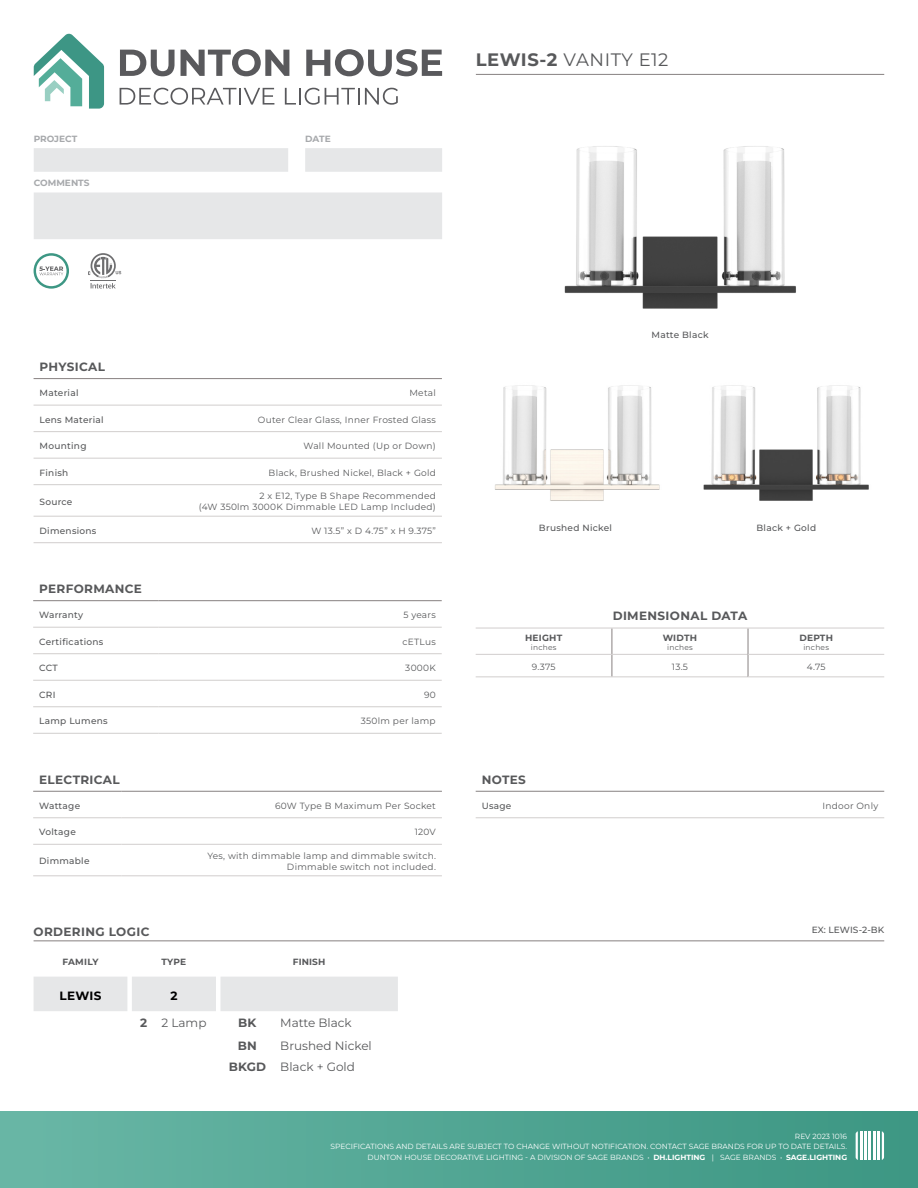
<style>
.page{position:relative;width:918px;height:1188px;background:#fff}
.page>*{position:absolute;margin:0;border:0;box-sizing:border-box;transform-origin:0 0}
.t1{font:18px "Montserrat";letter-spacing:.03em;color:#58595b}
.t2{font:700 12px "Montserrat";letter-spacing:.03em;color:#58595b}
.t3{font:12px/20.2px "Montserrat";color:#58595b}
.t4{font:700 12px "Montserrat";letter-spacing:.025em;color:#000}
.t5{font:9px/10.8px "Montserrat";letter-spacing:.03em;color:#58595b;text-align:right}
.t6{font:500 9px "Montserrat";letter-spacing:.03em;color:#58595b}
.t7{font:700 9px "Montserrat";letter-spacing:.025em;color:#58595b}
.t8{font:700 9px "Montserrat";color:#a7a9ac}
.t9{font:500 9px "Montserrat";letter-spacing:.005em;color:#58595b}
.t10{font:7.5px/10.5px "Montserrat";color:#fff;text-align:right}
.t11{font:7.5px "Montserrat";letter-spacing:.03em;color:#58595b}
.s1{font-weight:700}
</style>
<div class="page">
<svg style="left:34px;top:148px;width:408px;height:91px"></svg>
<hr style="left:476px;top:74px;width:408px;height:1px;background:#878181">
<svg style="left:34px;top:33px;width:70px;height:76px"></svg>
<svg style="left:120px;top:50px;width:55px;height:26px"></svg>
<svg style="left:181px;top:49px;width:108px;height:27px"></svg>
<svg style="left:306px;top:49px;width:136px;height:27px"></svg>
<svg style="left:120px;top:88px;width:154px;height:17px"></svg>
<svg style="left:285px;top:88px;width:74px;height:17px"></svg>
<svg style="left:365px;top:88px;width:33px;height:17px"></svg>
<div style="left:0;top:1111px;width:918px;height:77px;background:linear-gradient(to right,#68b6a5,#3d9783)"></div>
<hr style="left:864px;top:1131px;width:3px;height:29px;background:#fff">
<hr style="left:873px;top:1131px;width:2px;height:29px;background:#fff">
<hr style="left:860px;top:1131px;width:2px;height:29px;background:#fff">
<hr style="left:869px;top:1131px;width:2px;height:29px;background:#fff">
<svg style="left:882px;top:1131px;width:2px;height:29px"></svg>
<hr style="left:877px;top:1131px;width:3px;height:29px;background:#fff">
<svg style="left:856px;top:1131px;width:2px;height:29px"></svg>
<svg style="left:34px;top:253px;width:35px;height:36px"></svg>
<svg style="left:88px;top:253px;width:33px;height:36px"></svg>
<div style="left:34px;top:977px;width:364px;height:34px;background:#e6e7e8"></div>
<hr style="left:34px;top:378px;width:101px;height:1px;background:#878181">
<hr style="left:135px;top:378px;width:307px;height:1px;background:#878181">
<hr style="left:34px;top:405px;width:101px;height:1px;background:#d1cecd">
<hr style="left:135px;top:405px;width:307px;height:1px;background:#d1cecd">
<hr style="left:34px;top:431px;width:101px;height:1px;background:#d1cecd">
<hr style="left:135px;top:431px;width:307px;height:1px;background:#d1cecd">
<hr style="left:34px;top:458px;width:101px;height:1px;background:#d1cecd">
<hr style="left:135px;top:458px;width:307px;height:1px;background:#d1cecd">
<hr style="left:34px;top:484px;width:101px;height:1px;background:#d1cecd">
<hr style="left:135px;top:484px;width:307px;height:1px;background:#d1cecd">
<hr style="left:34px;top:516px;width:101px;height:1px;background:#d1cecd">
<hr style="left:135px;top:516px;width:307px;height:1px;background:#d1cecd">
<hr style="left:34px;top:542px;width:101px;height:1px;background:#d1cecd">
<hr style="left:135px;top:542px;width:307px;height:1px;background:#d1cecd">
<hr style="left:476px;top:791px;width:71px;height:1px;background:#878181">
<hr style="left:547px;top:791px;width:337px;height:1px;background:#878181">
<hr style="left:476px;top:818px;width:71px;height:1px;background:#d1cecd">
<hr style="left:547px;top:818px;width:337px;height:1px;background:#d1cecd">
<img style="left:564px;top:146px;width:232px;height:163px">
<img style="left:495px;top:385px;width:165px;height:116px">
<img style="left:703px;top:385px;width:166px;height:116px">
<svg style="left:612px;top:629px;width:1px;height:48px"></svg>
<hr style="left:476px;top:654px;width:136px;height:1px;background:#d1cecd">
<hr style="left:612px;top:654px;width:136px;height:1px;background:#d1cecd">
<hr style="left:476px;top:677px;width:136px;height:1px;background:#d1cecd">
<hr style="left:612px;top:677px;width:136px;height:1px;background:#d1cecd">
<svg style="left:748px;top:629px;width:1px;height:48px"></svg>
<hr style="left:748px;top:654px;width:136px;height:1px;background:#d1cecd">
<hr style="left:748px;top:677px;width:136px;height:1px;background:#d1cecd">
<hr style="left:476px;top:628px;width:136px;height:1px;background:#d1cecd">
<hr style="left:612px;top:628px;width:136px;height:1px;background:#d1cecd">
<hr style="left:748px;top:628px;width:136px;height:1px;background:#d1cecd">
<hr style="left:34px;top:941px;width:850px;height:1px;background:#878181">
<hr style="left:33px;top:818px;width:89px;height:1px;background:#d1cecd">
<hr style="left:122px;top:818px;width:320px;height:1px;background:#d1cecd">
<hr style="left:33px;top:844px;width:89px;height:1px;background:#d1cecd">
<hr style="left:122px;top:844px;width:320px;height:1px;background:#d1cecd">
<hr style="left:33px;top:876px;width:89px;height:1px;background:#d1cecd">
<hr style="left:122px;top:876px;width:320px;height:1px;background:#d1cecd">
<hr style="left:33px;top:791px;width:89px;height:1px;background:#878181">
<hr style="left:122px;top:791px;width:320px;height:1px;background:#878181">
<hr style="left:33px;top:600px;width:126px;height:1px;background:#878181">
<hr style="left:159px;top:600px;width:283px;height:1px;background:#878181">
<hr style="left:33px;top:627px;width:126px;height:1px;background:#d1cecd">
<hr style="left:159px;top:627px;width:283px;height:1px;background:#d1cecd">
<hr style="left:33px;top:653px;width:126px;height:1px;background:#d1cecd">
<hr style="left:159px;top:653px;width:283px;height:1px;background:#d1cecd">
<hr style="left:33px;top:680px;width:126px;height:1px;background:#d1cecd">
<hr style="left:159px;top:680px;width:283px;height:1px;background:#d1cecd">
<hr style="left:33px;top:707px;width:126px;height:1px;background:#d1cecd">
<hr style="left:159px;top:707px;width:283px;height:1px;background:#d1cecd">
<hr style="left:33px;top:733px;width:126px;height:1px;background:#d1cecd">
<hr style="left:159px;top:733px;width:283px;height:1px;background:#d1cecd">
<p class="t8" style="left:34px;top:133px;width:45px">PROJECT</p>
<p class="t8" style="left:305px;top:133px;width:27px">DATE</p>
<p class="t8" style="left:34px;top:177px;width:57px">COMMENTS</p>
<h1 class="t1" style="left:476px;top:47px;width:194px"><span class="s1">LEWIS-2</span> VANITY E12</h1>
<h2 class="t2" style="left:40px;top:359px;width:67px">PHYSICAL</h2>
<p class="t6" style="left:40px;top:387px;width:40px">Material</p>
<p class="t5" style="left:409px;top:387px;width:28px">Metal</p>
<p class="t6" style="left:40px;top:414px;width:66px">Lens Material</p>
<p class="t5" style="left:258px;top:414px;width:179px">Outer Clear Glass, Inner Frosted Glass</p>
<p class="t6" style="left:40px;top:440px;width:48px">Mounting</p>
<p class="t5" style="left:304px;top:440px;width:134px">Wall Mounted (Up or Down)</p>
<p class="t6" style="left:40px;top:467px;width:30px">Finish</p>
<p class="t5" style="left:269px;top:467px;width:169px">Black, Brushed Nickel, Black + Gold</p>
<p class="t6" style="left:40px;top:496px;width:34px">Source</p>
<p class="t5" style="left:199px;top:491px;width:239px">2 x E12, Type B Shape Recommended<br>(4W 350lm 3000K Dimmable LED Lamp Included)</p>
<p class="t6" style="left:40px;top:525px;width:58px">Dimensions</p>
<p class="t5" style="left:311px;top:525px;width:126px">W 13.5” x D 4.75” x H 9.375”</p>
<h2 class="t2" style="left:39px;top:581px;width:104px">PERFORMANCE</h2>
<p class="t6" style="left:39px;top:609px;width:45px">Warranty</p>
<p class="t5" style="left:403px;top:609px;width:34px">5 years</p>
<p class="t6" style="left:39px;top:636px;width:66px">Certifications</p>
<p class="t5" style="left:402px;top:636px;width:35px">cETLus</p>
<p class="t6" style="left:39px;top:662px;width:20px">CCT</p>
<p class="t5" style="left:405px;top:663px;width:32px">3000K</p>
<p class="t6" style="left:39px;top:689px;width:18px">CRI</p>
<p class="t5" style="left:424px;top:689px;width:13px">90</p>
<p class="t6" style="left:39px;top:715px;width:70px">Lamp Lumens</p>
<p class="t5" style="left:361px;top:716px;width:76px">350lm per lamp</p>
<h2 class="t2" style="left:39px;top:772px;width:82px">ELECTRICAL</h2>
<p class="t6" style="left:39px;top:800px;width:43px">Wattage</p>
<p class="t5" style="left:275px;top:800px;width:162px">60W Type B Maximum Per Socket</p>
<p class="t6" style="left:39px;top:826px;width:38px">Voltage</p>
<p class="t5" style="left:415px;top:827px;width:23px">120V</p>
<p class="t6" style="left:39px;top:855px;width:52px">Dimmable</p>
<p class="t5" style="left:207px;top:850px;width:230px">Yes, with dimmable lamp and dimmable switch.<br>Dimmable switch not included.</p>
<p class="t6" style="left:652px;top:329px;width:59px">Matte Black</p>
<p class="t6" style="left:539px;top:522px;width:75px">Brushed Nickel</p>
<p class="t6" style="left:757px;top:522px;width:61px">Black + Gold</p>
<p class="t7" style="left:525px;top:632px;width:39px">HEIGHT</p>
<p class="t11" style="left:531px;top:642px;width:27px">inches</p>
<h2 class="t2" style="left:613px;top:608px;width:136px">DIMENSIONAL DATA</h2>
<p class="t7" style="left:663px;top:632px;width:36px">WIDTH</p>
<p class="t11" style="left:667px;top:642px;width:27px">inches</p>
<p class="t7" style="left:799px;top:632px;width:35px">DEPTH</p>
<p class="t11" style="left:803px;top:642px;width:27px">inches</p>
<p class="t5" style="left:532px;top:661px;width:25px">9.375</p>
<p class="t5" style="left:672px;top:661px;width:18px">13.5</p>
<p class="t5" style="left:807px;top:661px;width:20px">4.75</p>
<h2 class="t2" style="left:482px;top:772px;width:46px">NOTES</h2>
<p class="t6" style="left:482px;top:800px;width:31px">Usage</p>
<p class="t5" style="left:822px;top:800px;width:57px">Indoor Only</p>
<h2 class="t2" style="left:34px;top:924px;width:117px">ORDERING LOGIC</h2>
<p class="t9" style="left:812px;top:924px;width:74px">EX: LEWIS-2-BK</p>
<p class="t7" style="left:62px;top:956px;width:38px">FAMILY</p>
<p class="t7" style="left:162px;top:956px;width:26px">TYPE</p>
<p class="t7" style="left:293px;top:956px;width:34px">FINISH</p>
<h2 class="t4" style="left:59px;top:987px;width:43px">LEWIS</h2>
<h2 class="t4" style="left:170px;top:987px;width:9px">2</h2>
<h2 class="t3" style="left:140px;top:1012px;width:68px"><span class="s1">2</span> 2 Lamp</h2>
<h2 class="t2" style="left:238px;top:1015px;width:20px">BK</h2>
<h2 class="t3" style="left:280px;top:1012px;width:73px">Matte Black</h2>
<h2 class="t2" style="left:238px;top:1038px;width:20px">BN</h2>
<h2 class="t3" style="left:229px;top:1036px;width:145px;text-indent:52px">Brushed Nickel<br><span class="s1">BKGD</span> Black + Gold</h2>
<p class="t10" style="left:331px;top:1131px;width:518px">REV 2023 1016<br>SPECIFICATIONS AND DETAILS ARE SUBJECT TO CHANGE WITHOUT NOTIFICATION. CONTACT SAGE BRANDS FOR UP TO DATE DETAILS.<br>DUNTON HOUSE DECORATIVE LIGHTING - A DIVISION OF SAGE BRANDS • <span class="s1">DH.LIGHTING</span> | SAGE BRANDS • <span class="s1">SAGE.LIGHTING</span></p>
</div>
